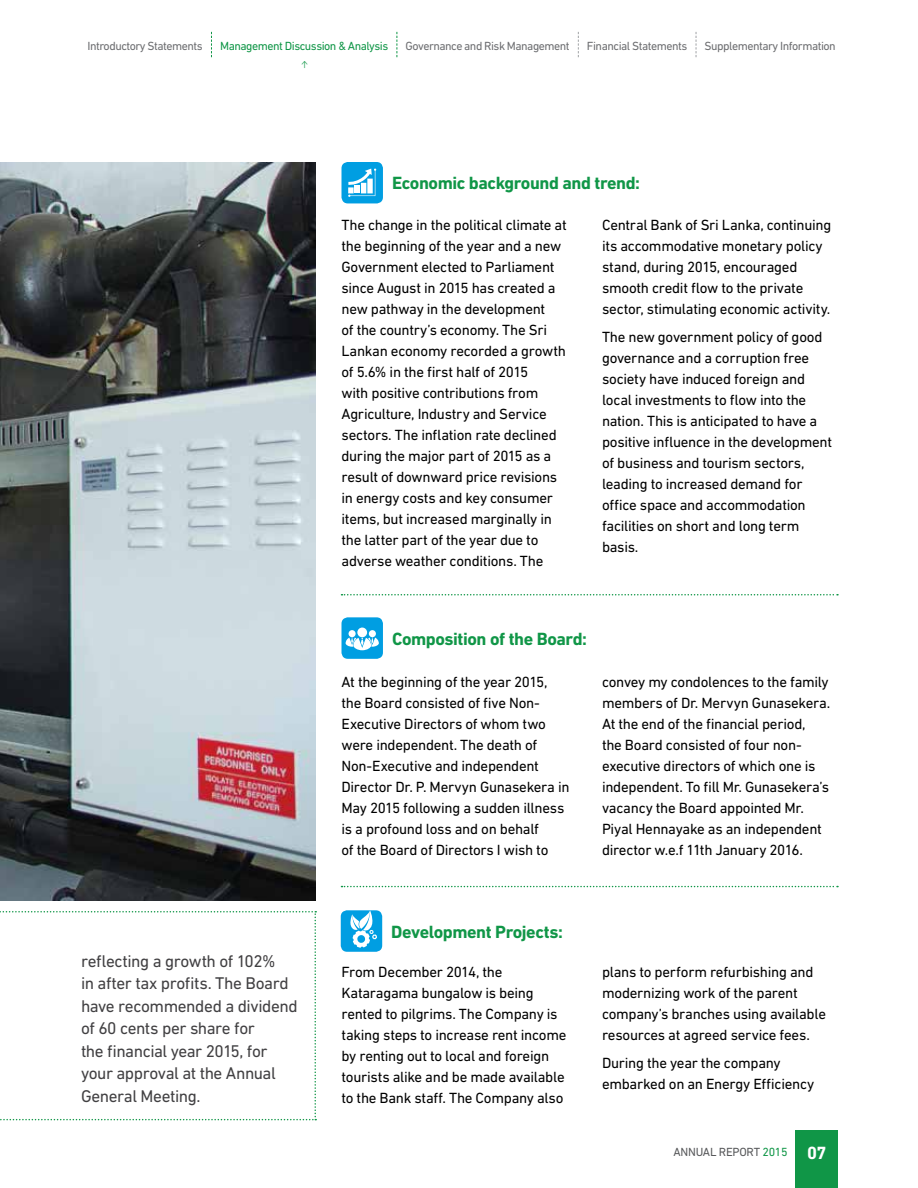
<style>
.page{position:relative;width:918px;height:1188px;background:#fff}
.page>*{position:absolute;margin:0;border:0;box-sizing:border-box;transform-origin:0 0}
.t1{font:700 18px "DIN Next LT Pro";letter-spacing:-.025em;color:#109647}
.t2{font:700 18px "DIN Next LT Pro";color:#fff}
.t3{font:17.25px/22.5px "DIN Next LT Pro";letter-spacing:-.025em;color:#414042}
.t4{font:15px/21px "DIN Next LT Pro";letter-spacing:-.02em;color:#000}
.t5{font:12px "DIN Next LT Pro";letter-spacing:-.04em;color:#6d6e71}
.t6{font:12px "DIN Next LT Pro";letter-spacing:-.04em;color:#109647}
.t7{font:12px "DIN Next LT Pro";letter-spacing:-.02em;color:#58595b}
.t8{font:300 12px "Intro";color:#109647}
.s1{color:#109647}
</style>
<div class="page">
<div style="left:342px;top:162px;width:41px;height:41px;background:#009ee2;border-radius:6px"></div>
<div style="left:342px;top:617px;width:41px;height:42px;background:#009ee2;border-radius:6px"></div>
<img style="left:0;top:162px;width:316px;height:739px">
<svg style="left:0;top:911px;width:316px;height:209px"></svg>
<svg style="left:342px;top:594px;width:496px;height:2px"></svg>
<svg style="left:342px;top:886px;width:496px;height:1px"></svg>
<svg style="left:348px;top:169px;width:28px;height:28px"></svg>
<div style="left:357px;top:628px;width:10px;height:9px;background:#fff;border-radius:50%"></div>
<div style="left:349px;top:630px;width:7px;height:7px;background:#fff;border-radius:50%"></div>
<div style="left:369px;top:630px;width:7px;height:7px;background:#fff;border-radius:50%"></div>
<svg style="left:346px;top:637px;width:33px;height:13px"></svg>
<div style="left:341px;top:910px;width:41px;height:42px;background:#009ee2;border-radius:6px"></div>
<svg style="left:347px;top:910px;width:30px;height:38px"></svg>
<div style="left:796px;top:1131px;width:42px;height:57px;background:#109647"></div>
<svg style="left:211px;top:32px;width:1px;height:25px"></svg>
<svg style="left:397px;top:32px;width:1px;height:25px"></svg>
<svg style="left:578px;top:32px;width:1px;height:25px"></svg>
<svg style="left:696px;top:32px;width:1px;height:25px"></svg>
<p class="t5" style="left:87px;top:39px;width:117px">Introductory Statements</p>
<p class="t6" style="left:220px;top:39px;width:170px">Management Discussion &amp; Analysis</p>
<p class="t5" style="left:406px;top:39px;width:166px">Governance and Risk Management</p>
<p class="t5" style="left:587px;top:39px;width:102px">Financial Statements</p>
<p class="t5" style="left:705px;top:39px;width:133px">Supplementary Information</p>
<p class="t8" style="left:297px;top:69px;width:11px;rotate:-90deg">→</p>
<p class="t1" style="left:392px;top:173px;width:250px">Economic background and trend:</p>
<p class="t4" style="left:342px;top:214px;width:227px">The change in the political climate at the beginning of the year and a new Government elected to Parliament since August in 2015 has created a new pathway in the development<br>of the country’s economy. The Sri Lankan economy recorded a growth of 5.6% in the first half of 2015<br>with positive contributions from Agriculture, Industry and Service sectors. The inflation rate declined during the major part of 2015 as a result of downward price revisions in energy costs and key consumer items, but increased marginally in the latter part of the year due to adverse weather conditions. The</p>
<p class="t4" style="left:602px;top:214px;width:231px">Central Bank of Sri Lanka, continuing its accommodative monetary policy stand, during 2015, encouraged smooth credit flow to the private sector, stimulating economic activity.</p>
<p class="t4" style="left:602px;top:326px;width:232px">The new government policy of good governance and a corruption free society have induced foreign and local investments to flow into the nation. This is anticipated to have a positive influence in the development of business and tourism sectors, leading to increased demand for office space and accommodation facilities on short and long term basis.</p>
<p class="t1" style="left:392px;top:628px;width:197px">Composition of the Board:</p>
<p class="t3" style="left:81px;top:950px;width:218px">reflecting a growth of 102%<br>in after tax profits. The Board have recommended a dividend of 60 cents per share for<br>the financial year 2015, for your approval at the Annual<br>General Meeting.</p>
<p class="t4" style="left:342px;top:671px;width:230px">At the beginning of the year 2015, the Board consisted of five Non-<br>Executive Directors of whom two were independent. The death of<br>Non-Executive and independent<br>Director Dr. P. Mervyn Gunasekera in<br>May 2015 following a sudden illness is a profound loss and on behalf<br>of the Board of Directors I wish to</p>
<p class="t4" style="left:602px;top:671px;width:230px">convey my condolences to the family members of Dr. Mervyn Gunasekera.<br>At the end of the financial period,<br>the Board consisted of four non&shy;executive directors of which one is independent. To fill Mr. Gunasekera’s vacancy the Board appointed Mr.<br>Piyal Hennayake as an independent director w.e.f 11th January 2016.</p>
<p class="t1" style="left:391px;top:921px;width:173px">Development Projects:</p>
<p class="t4" style="left:342px;top:961px;width:226px">From December 2014, the<br>Kataragama bungalow is being rented to pilgrims. The Company is taking steps to increase rent income by renting out to local and foreign tourists alike and be made available to the Bank staff. The Company also</p>
<p class="t4" style="left:602px;top:961px;width:226px">plans to perform refurbishing and modernizing work of the parent company’s branches using available resources at agreed service fees.</p>
<p class="t4" style="left:602px;top:1052px;width:214px">During the year the company embarked on an Energy Efficiency</p>
<p class="t7" style="left:673px;top:1145px;width:116px">ANNUAL REPORT <span class="s1">2015</span></p>
<p class="t2" style="left:807px;top:1142px;width:21px">07</p>
</div>
